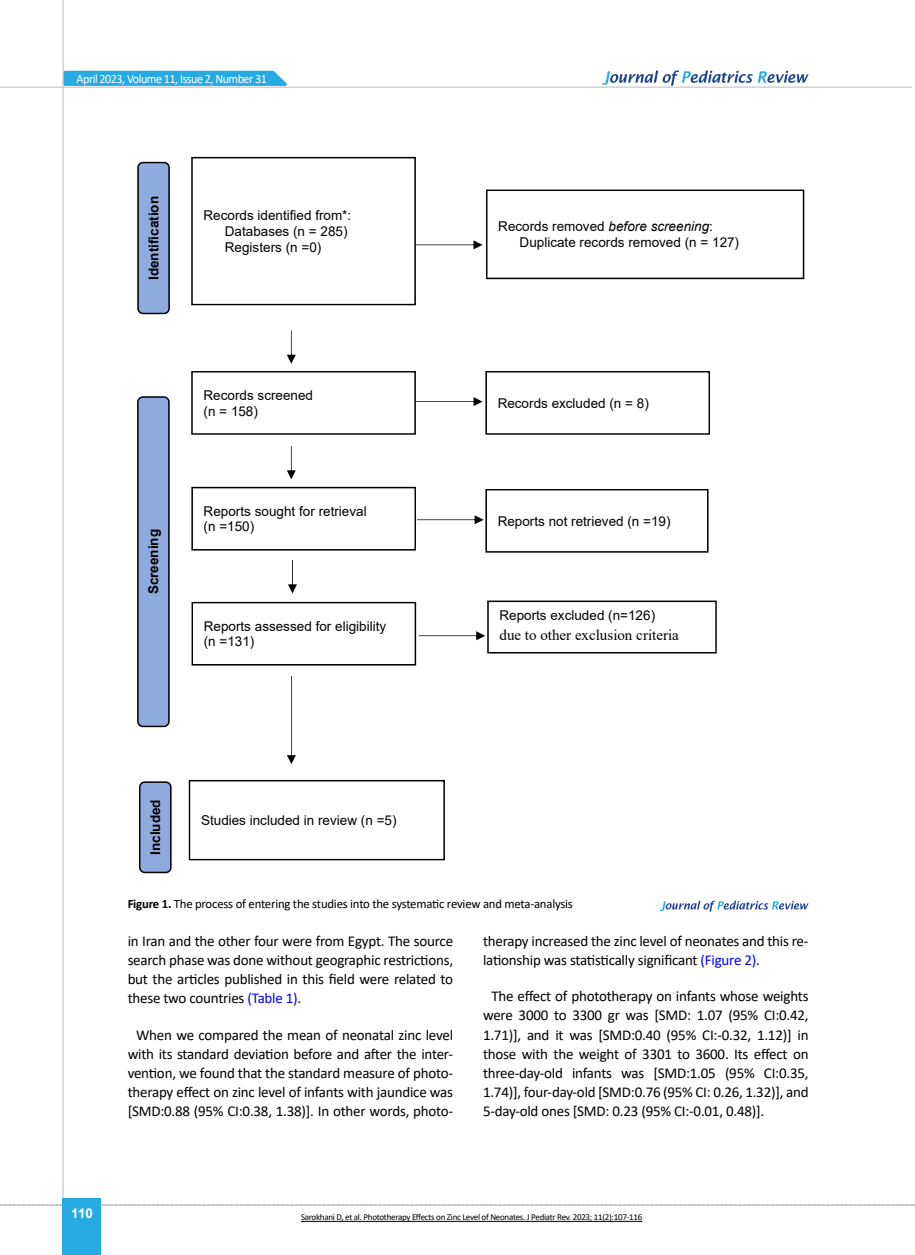
<style>
.page{position:relative;width:915px;height:1255px;background:#fff}
.page>*{position:absolute;margin:0;border:0;box-sizing:border-box;transform-origin:0 0}
.t1{font:15px/19px "Calibri";letter-spacing:-.015em;color:#000;text-align:justify}
.t2{font:15px "Times New Roman";color:#000}
.t3{font:13.5px/15.6px "Arial";color:#000}
.t4{font:700 13.5px "Arial";color:#000}
.t5{font:700 13.5px "Arial";color:#fff}
.t6{font:12.75px "Calibri";letter-spacing:-.015em;color:#000}
.t7{font:12.75px "Calibri";letter-spacing:-.04em;color:#fff;scale:.95 1}
.t8{font:9px "Calibri";letter-spacing:-.03em;color:#000}
.s1{font-style:italic}
.s2{font-weight:700}
.s3{color:#00f}
</style>
<div class="page">
<svg style="left:0;top:1204px;width:914px;height:1px"></svg>
<hr style="left:62px;top:0;width:2px;height:1254px;background:#c2c4c6">
<div style="left:63px;top:1198px;width:38px;height:56px;background:#27aae1"></div>
<svg style="left:62px;top:69px;width:231px;height:18px;background:#51b9e5"></svg>
<svg style="left:602px;top:70px;width:206px;height:16px"></svg>
<hr style="left:0;top:87px;width:911px;height:1px;background:#c2c4c6">
<svg style="left:189px;top:780px;width:255px;height:80px"></svg>
<svg style="left:191px;top:157px;width:613px;height:148px"></svg>
<svg style="left:191px;top:371px;width:518px;height:63px"></svg>
<svg style="left:191px;top:487px;width:517px;height:65px"></svg>
<svg style="left:191px;top:600px;width:525px;height:65px"></svg>
<svg style="left:137px;top:162px;width:33px;height:152px;background:#758ab1"></svg>
<div style="left:145px;top:165px;width:16px;height:146px;background:#8faadc"></div>
<svg style="left:137px;top:396px;width:33px;height:331px;background:#768cb3"></svg>
<div style="left:145px;top:399px;width:16px;height:325px;background:#8faadc"></div>
<svg style="left:139px;top:781px;width:32px;height:92px"></svg>
<img style="left:147px;top:784px;width:17px;height:86px">
<svg style="left:287px;top:330px;width:9px;height:34px"></svg>
<svg style="left:287px;top:446px;width:9px;height:33px"></svg>
<svg style="left:288px;top:560px;width:9px;height:33px"></svg>
<svg style="left:287px;top:676px;width:9px;height:88px"></svg>
<svg style="left:660px;top:900px;width:148px;height:11px"></svg>
<hr style="left:301px;top:1220px;width:341px;height:1px;background:#000">
<p class="t7" style="left:77px;top:69px;width:202px">April 2023, Volume 11, Issue 2, Number 31</p>
<p class="t4" style="left:144px;top:280px;width:85px;rotate:-90deg">Identification</p>
<p class="t3" style="left:225px;top:208px;width:128px;text-indent:-21px">Records identified from*:<br>Databases (n = 285)<br>Registers (n =0)</p>
<p class="t3" style="left:519px;top:219px;width:221px;text-indent:-21px">Records removed <span class="s1">before screening</span>:<br>Duplicate records removed (n = 127)</p>
<p class="t4" style="left:144px;top:594px;width:67px;rotate:-90deg">Screening</p>
<p class="t3" style="left:203px;top:387px;width:111px">Records screened (n = 158)</p>
<p class="t3" style="left:497px;top:395px;width:153px">Records excluded (n = 8)</p>
<p class="t3" style="left:203px;top:503px;width:164px">Reports sought for retrieval (n =150)</p>
<p class="t3" style="left:497px;top:513px;width:174px">Reports not retrieved (n =19)</p>
<p class="t3" style="left:204px;top:618px;width:184px">Reports assessed for eligibility (n =131)</p>
<p class="t3" style="left:499px;top:607px;width:157px">Reports excluded (n=126)</p>
<p class="t2" style="left:499px;top:624px;width:181px">due to other exclusion criteria</p>
<p class="t4" style="left:146px;top:855px;width:57px;rotate:-90deg">Included</p>
<p class="t3" style="left:201px;top:812px;width:197px">Studies included in review (n =5)</p>
<p class="t6" style="left:128px;top:894px;width:446px"><span class="s2">Figure 1.</span> The process of entering the studies into the systematic review and meta-analysis</p>
<p class="t1" style="left:128px;top:931px;width:327px">in Iran and the other four were from Egypt. The source search phase was done without geographic restrictions, but the articles published in this field were related to these two countries <span class="s3">(Table 1)</span>.</p>
<p class="t1" style="left:128px;top:1024px;width:327px;text-align:center">When we compared the mean of neonatal zinc level with its standard deviation before and after the inter&shy;vention, we found that the standard measure of photo&shy;therapy effect on zinc level of infants with jaundice was [SMD:0.88 (95% CI:0.38, 1.38)]. In other words, photo-</p>
<p class="t1" style="left:483px;top:931px;width:327px">therapy increased the zinc level of neonates and this re&shy;lationship was statistically significant <span class="s3">(Figure 2)</span>.</p>
<p class="t1" style="left:483px;top:986px;width:327px;text-indent:9px">The effect of phototherapy on infants whose weights were 3000 to 3300 gr was [SMD: 1.07 (95% CI:0.42, 1.71)], and it was [SMD:0.40 (95% CI:-0.32, 1.12)] in those with the weight of 3301 to 3600. Its effect on three-day-old infants was [SMD:1.05 (95% CI:0.35, 1.74)], four-day-old [SMD:0.76 (95% CI: 0.26, 1.32)], and 5-day-old ones [SMD: 0.23 (95% CI:-0.01, 0.48)].</p>
<p class="t5" style="left:71px;top:1203px;width:23px">110</p>
<p class="t8" style="left:301px;top:1210px;width:343px">Sarokhani D, et al. Phototherapy Effects on Zinc Level of Neonates. J Pediatr Rev. 2023; 11(2):107-116</p>
</div>
